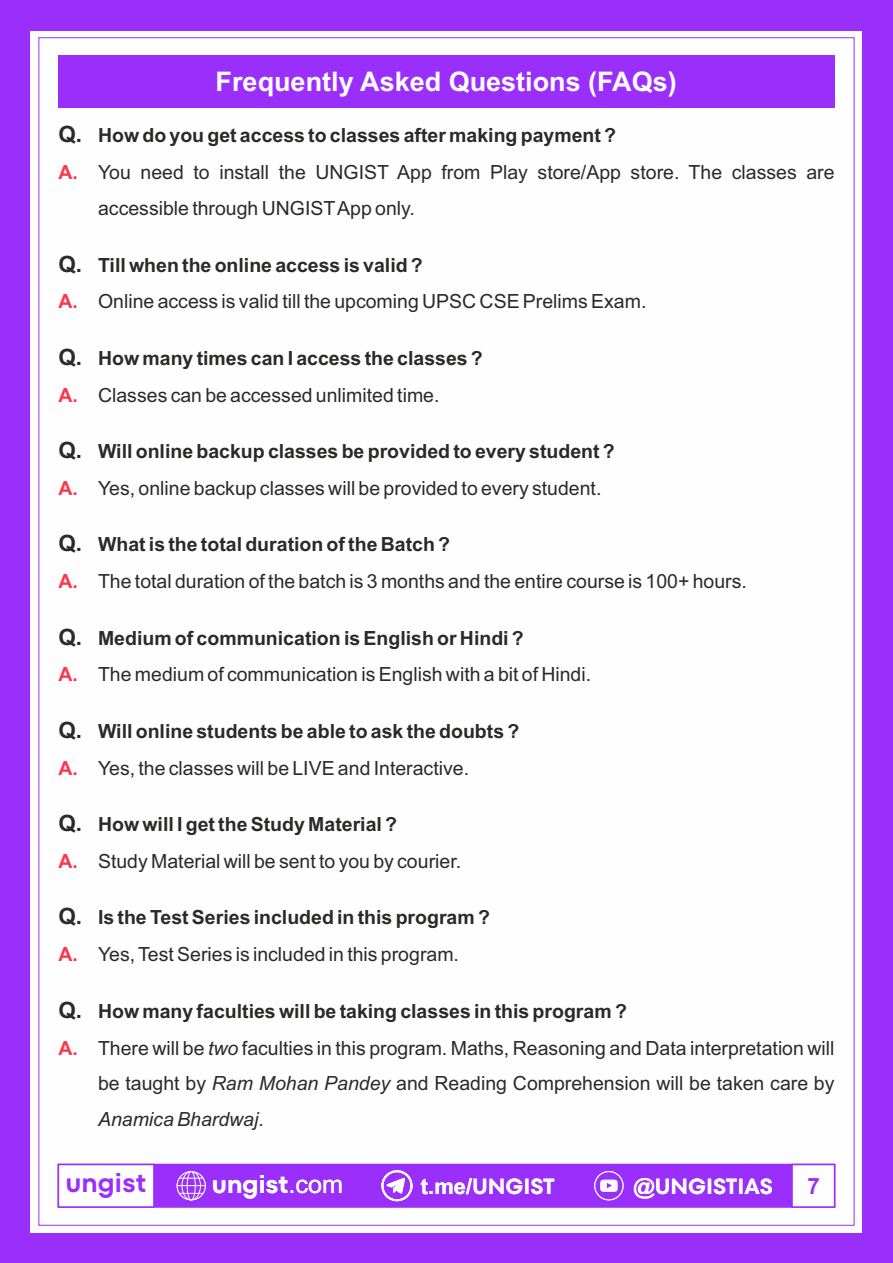
<style>
.page{position:relative;width:893px;height:1263px;background:#9a2ffb}
.page>*{position:absolute;margin:0;border:0;box-sizing:border-box;transform-origin:0 0}
.t1{font:700 27px "Arial";color:#fefefe}
.t2{font:600 26.7px "FONTSPRINGDEMO TT Fors";color:#9a2ffb}
.t3{font:600 25.2px "FONTSPRINGDEMO TT Fors";color:#fff}
.t4{font:700 22.5px "Arial";color:#9a2ffb}
.t5{font:600 21.9px "FONTSPRINGDEMO TT Fors";color:#fff}
.t6{font:19.5px/36.9px "Arial";color:#2b2a29}
.t7{font:700 19.5px/36.9px "Arial";color:#2b2a29}
.t8{font:italic 19.5px "Arial";color:#2b2a29}
.s1{font-size:22.5px}
.s2{font-weight:700;color:#fb374d}
.s3{font-weight:700;font-size:22.5px}
.s4{font-weight:700}
.s5{color:#fb374d}
.s6{font-weight:400}
.s7{font-style:italic}
.s8{font-style:normal}
.s9{font-family:"Arial";font-weight:400}
.s10{font-family:"Arial";font-weight:700}
</style>
<div class="page">
<div style="left:31px;top:31px;width:831px;height:1201px;background:#fefefe"></div>
<div style="left:58px;top:55px;width:777px;height:53px;background:#9a2ffb"></div>
<div style="left:58px;top:1164px;width:777px;height:44px;background:#9a2ffb;border:1px solid #9a2ffb"></div>
<div style="left:58px;top:1164px;width:97px;height:44px;background:#fefefe;border:1px solid #9a2ffb"></div>
<div style="left:791px;top:1164px;width:44px;height:44px;background:#fefefe;border:1px solid #9a2ffb"></div>
<svg style="left:594px;top:1171px;width:30px;height:30px"></svg>
<svg style="left:382px;top:1170px;width:30px;height:32px"></svg>
<svg style="left:177px;top:1171px;width:29px;height:29px"></svg>
<svg style="left:182px;top:1171px;width:19px;height:29px"></svg>
<svg style="left:187px;top:1171px;width:9px;height:29px"></svg>
<svg style="left:179px;top:1178px;width:24px;height:1px"></svg>
<svg style="left:177px;top:1185px;width:28px;height:1px"></svg>
<svg style="left:180px;top:1193px;width:23px;height:1px"></svg>
<h1 class="t1" style="left:216px;top:72px;width:463px">Frequently Asked Questions (FAQs)</h1>
<p class="t7" style="left:58px;top:119px;width:559px"><span class="s1">Q.</span> How do you get access to classes after making payment ?</p>
<p class="t6" style="left:58px;top:156px;width:778px"><span class="s2">A.</span> You need to install the UNGIST App from Play store/App store. The classes are</p>
<p class="t6" style="left:98px;top:192px;width:318px">accessible through UNGISTApp only.</p>
<p class="t6" style="left:58px;top:248px;width:590px"><span class="s3">Q.</span> <span class="s4">Till when the online access is valid ?<br></span><span class="s2">A.</span> Online access is valid till the upcoming UPSC CSE Prelims Exam.</p>
<p class="t6" style="left:58px;top:341px;width:426px"><span class="s3">Q.</span> <span class="s4">How many times can I access the classes ?<br></span><span class="s2">A.</span> Classes can be accessed unlimited time.</p>
<p class="t6" style="left:58px;top:434px;width:558px"><span class="s3">Q.</span> <span class="s4">Will online backup classes be provided to every student ?<br></span><span class="s2">A.</span> Yes, online backup classes will be provided to every student.</p>
<p class="t6" style="left:58px;top:528px;width:690px"><span class="s3">Q.</span> <span class="s4">What is the total duration of the Batch ?<br></span><span class="s2">A.</span> The total duration of the batch is 3 months and the entire course is 100+ hours.</p>
<p class="t6" style="left:58px;top:621px;width:534px"><span class="s3">Q.</span> <span class="s4">Medium of communication is English or Hindi ?<br></span><span class="s2">A.</span> The medium of communication is English with a bit of Hindi.</p>
<p class="t7" style="left:58px;top:714px;width:462px"><span class="s1">Q.</span> Will online students be able to ask the doubts ?<br><span class="s5">A.</span> <span class="s6">Yes, the classes will be LIVE and Interactive.</span></p>
<p class="t6" style="left:58px;top:807px;width:404px"><span class="s3">Q.</span> <span class="s4">How will I get the Study Material ?<br></span><span class="s2">A.</span> Study Material will be sent to you by courier.</p>
<p class="t6" style="left:58px;top:901px;width:433px"><span class="s3">Q.</span> <span class="s4">Is the Test Series included in this program ?<br></span><span class="s2">A.</span> Yes, Test Series is included in this program.</p>
<p class="t7" style="left:58px;top:994px;width:570px"><span class="s1">Q.</span> How many faculties will be taking classes in this program ?</p>
<p class="t6" style="left:58px;top:1031px;width:778px"><span class="s2">A.</span> There will be <span class="s7">two</span> faculties in this program. Maths, Reasoning and Data interpretation will</p>
<p class="t6" style="left:98px;top:1067px;width:738px">be taught by <span class="s7">Ram Mohan Pandey</span> and Reading Comprehension will be taken care by</p>
<p class="t8" style="left:98px;top:1112px;width:167px">Anamica Bhardwaj<span class="s8">.</span></p>
<h2 class="t2" style="left:65px;top:1167px;width:82px">ungist</h2>
<p class="t3" style="left:212px;top:1169px;width:133px">ungist<span class="s9">.com</span></p>
<p class="t5" style="left:421px;top:1173px;width:135px"><span class="s10">t.me/</span>UNGIST</p>
<p class="t5" style="left:633px;top:1173px;width:141px"><span class="s10">@</span>UNGISTIAS</p>
<p class="t4" style="left:807px;top:1177px;width:14px">7</p>
</div>
